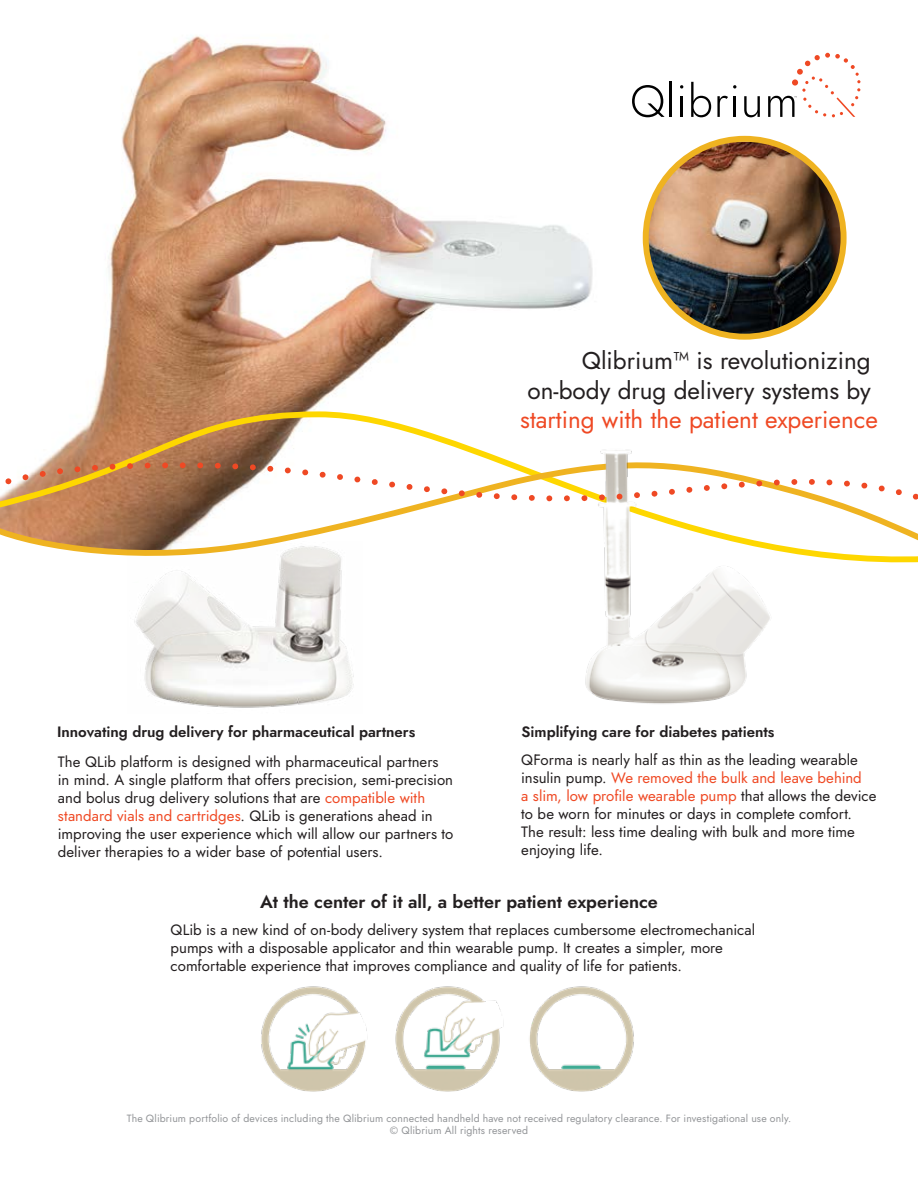
<style>
.page{position:relative;width:918px;height:1188px;background:#fff}
.page>*{position:absolute;margin:0;border:0;box-sizing:border-box;transform-origin:0 0}
.t1{font:24.3px/29.1px "Jost";color:#231f20;text-align:right}
.t2{font:24.3px "Jost";color:#ef4924}
.t3{font:18px "Jost";color:#231f20}
.t4{font:15px/18px "Jost";color:#231f20}
.t5{font:10.5px/12.6px "Jost";letter-spacing:.015em;color:#939598;text-align:center}
.s1{color:#ef4924}
</style>
<div class="page">
<img style="left:94px;top:35px;width:499px;height:374px">
<svg style="left:54px;top:409px;width:434px;height:44px"></svg>
<svg style="left:0;top:453px;width:918px;height:110px"></svg>
<img style="left:568px;top:449px;width:213px;height:255px">
<img style="left:128px;top:541px;width:235px;height:167px">
<svg style="left:632px;top:85px;width:33px;height:32px"></svg>
<hr style="left:670px;top:82px;width:2px;height:35px;background:#010101">
<svg style="left:680px;top:85px;width:3px;height:4px"></svg>
<hr style="left:681px;top:96px;width:2px;height:21px;background:#010101">
<svg style="left:691px;top:82px;width:20px;height:35px"></svg>
<svg style="left:717px;top:96px;width:11px;height:21px"></svg>
<hr style="left:734px;top:96px;width:2px;height:21px;background:#010101">
<svg style="left:733px;top:85px;width:3px;height:4px"></svg>
<svg style="left:744px;top:96px;width:16px;height:21px"></svg>
<svg style="left:768px;top:53px;width:92px;height:64px"></svg>
<svg style="left:0;top:462px;width:918px;height:54px"></svg>
<img style="left:261px;top:986px;width:373px;height:106px">
<img style="left:646px;top:142px;width:198px;height:195px">
<div style="left:643px;top:136px;width:204px;height:204px;border:6px solid #efb321;border-radius:50%"></div>
<h1 class="t1" style="left:528px;top:347px;width:345px">Qlibrium™ is revolutionizing on-body drug delivery systems by</h1>
<h1 class="t2" style="left:520px;top:403px;width:359px">starting with the patient experience</h1>
<p class="t4" style="left:57px;top:722px;width:360px">Innovating drug delivery for pharmaceutical partners</p>
<p class="t4" style="left:521px;top:722px;width:255px">Simplifying care for diabetes patients</p>
<p class="t4" style="left:58px;top:753px;width:397px">The QLib platform is designed with pharmaceutical partners in mind. A single platform that offers precision, semi-precision and bolus drug delivery solutions that are <span class="s1">compatible with standard vials and cartridges</span>. QLib is generations ahead in improving the user experience which will allow our partners to deliver therapies to a wider base of potential users.</p>
<p class="t4" style="left:521px;top:751px;width:357px">QForma is nearly half as thin as the leading wearable insulin pump. <span class="s1">We removed the bulk and leave behind<br>a slim, low profile wearable pump</span> that allows the device to be worn for minutes or days in complete comfort.<br>The result: less time dealing with bulk and more time enjoying life.</p>
<p class="t3" style="left:260px;top:889px;width:399px">At the center of it all, a better patient experience</p>
<p class="t4" style="left:171px;top:921px;width:586px">QLib is a new kind of on-body delivery system that replaces cumbersome electromechanical pumps with a disposable applicator and thin wearable pump. It creates a simpler, more comfortable experience that improves compliance and quality of life for patients.</p>
<p class="t5" style="left:127px;top:1112px;width:666px">The Qlibrium portfolio of devices including the Qlibrium connected handheld have not received regulatory clearance. For investigational use only. © Qlibrium All rights reserved</p>
</div>
